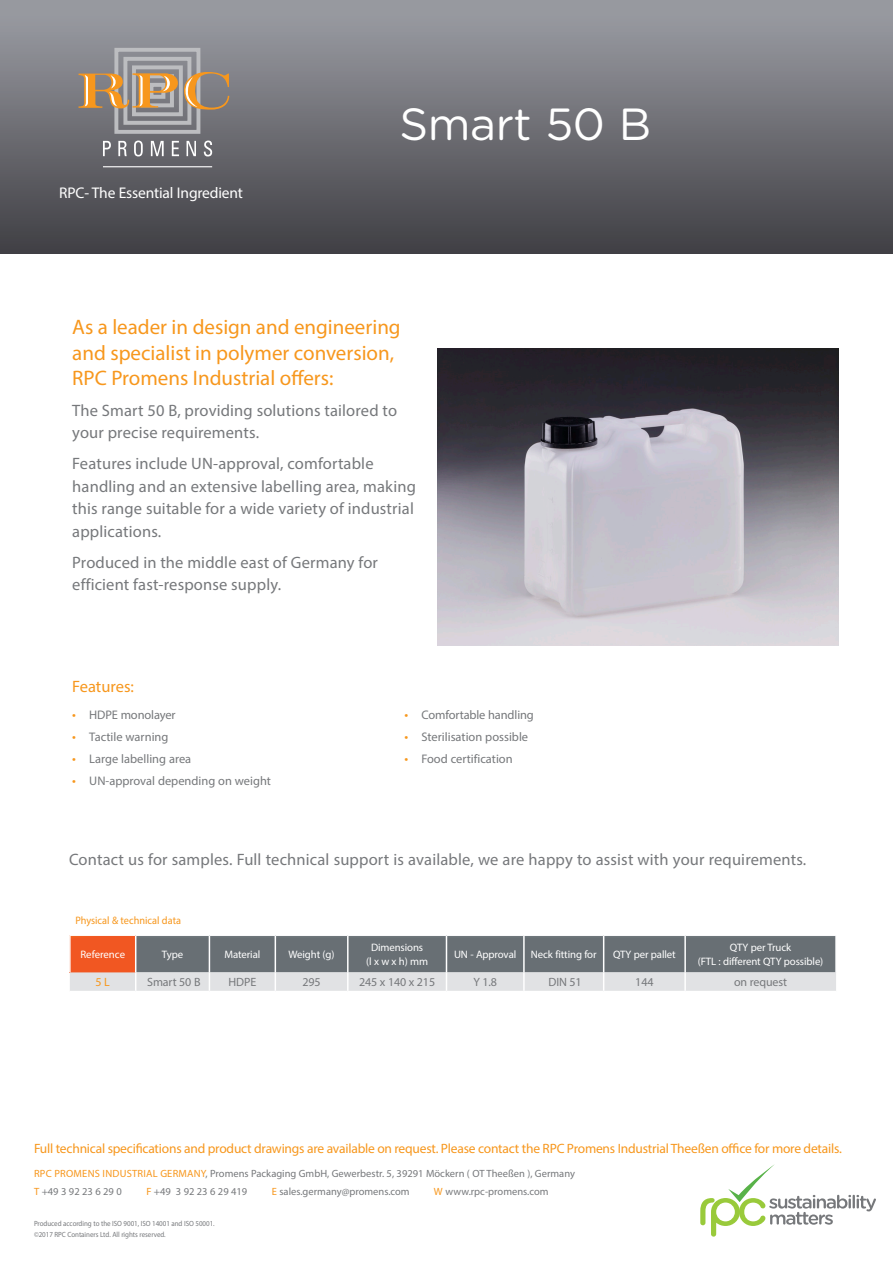
<style>
.page{position:relative;width:893px;height:1263px;background:#fff}
.page>*{position:absolute;margin:0;border:0;box-sizing:border-box;transform-origin:0 0}
.t1{font:45px "Gotham Rounded";letter-spacing:-.01em;color:#fff}
.t2{font:21px/25.2px "Myriad Pro";color:#f7971d}
.t3{font:16.5px/22.5px "Myriad Pro";letter-spacing:.01em;color:#76787b}
.t4{font:16.5px "Myriad Pro";color:#f7971d}
.t5{font:15.45px "Myriad Pro";letter-spacing:-.01em;color:#fff}
.t6{font:13.5px "Myriad Pro";letter-spacing:-.015em;color:#f7971d}
.t7{font:12.45px "Myriad Pro";color:#76787b}
.t8{font:12px "Myriad Pro";letter-spacing:-.01em;color:#76787b}
.t9{font:12px "Myriad Pro";color:#f7971d}
.t10{font:10.8px "Myriad Pro";letter-spacing:-.01em;color:#fff}
.t11{font:10.8px "Myriad Pro";color:#f7971d;scale:.95 1}
.t12{font:10.5px/18px "Myriad Pro";color:#76787b}
.t13{font:7.5px/10.5px "Myriad Pro";letter-spacing:-.005em;color:#76787b;scale:.93 1}
.s1{font-size:13.5px;color:#f7971d}
.s2{color:#f7971d}
</style>
<div class="page">
<svg style="left:700px;top:1164px;width:176px;height:72px"></svg>
<div style="left:0;top:0;width:893px;height:253px;background:linear-gradient(to bottom,#9d9fa6,#403f44)"></div>
<svg style="left:103px;top:141px;width:8px;height:15px"></svg>
<svg style="left:118px;top:141px;width:9px;height:15px"></svg>
<svg style="left:134px;top:141px;width:9px;height:15px"></svg>
<svg style="left:151px;top:141px;width:13px;height:15px"></svg>
<svg style="left:172px;top:141px;width:7px;height:15px"></svg>
<svg style="left:187px;top:141px;width:9px;height:15px"></svg>
<svg style="left:204px;top:141px;width:8px;height:16px"></svg>
<hr style="left:103px;top:166px;width:109px;height:1px;background:#fff">
<div style="left:114px;top:48px;width:86px;height:86px;border:4px solid #bcbdc0"></div>
<div style="left:123px;top:57px;width:68px;height:68px;border:4px solid #bcbdc0"></div>
<div style="left:132px;top:65px;width:51px;height:51px;border:4px solid #bcbdc0"></div>
<svg style="left:184px;top:72px;width:45px;height:38px;background:#a78e72"></svg>
<svg style="left:79px;top:73px;width:99px;height:37px;background:#ba9870"></svg>
<svg style="left:70px;top:935px;width:766px;height:56px;background:#9a9697"></svg>
<hr style="left:136px;top:934px;width:73px;height:2px;background:#fff">
<hr style="left:209px;top:934px;width:66px;height:2px;background:#fff">
<hr style="left:275px;top:934px;width:73px;height:2px;background:#fff">
<hr style="left:275px;top:936px;width:1px;height:36px;background:#fff">
<hr style="left:348px;top:934px;width:98px;height:2px;background:#fff">
<hr style="left:347px;top:936px;width:2px;height:36px;background:#fff">
<hr style="left:446px;top:934px;width:78px;height:2px;background:#fff">
<hr style="left:446px;top:936px;width:1px;height:36px;background:#fff">
<hr style="left:524px;top:934px;width:80px;height:2px;background:#fff">
<hr style="left:523px;top:936px;width:2px;height:36px;background:#fff">
<hr style="left:604px;top:934px;width:81px;height:2px;background:#fff">
<hr style="left:603px;top:936px;width:1px;height:36px;background:#fff">
<hr style="left:685px;top:934px;width:152px;height:2px;background:#fff">
<hr style="left:684px;top:936px;width:2px;height:36px;background:#fff">
<hr style="left:835px;top:936px;width:2px;height:36px;background:#fff">
<img style="left:438px;top:348px;width:401px;height:298px">
<p class="t5" style="left:59px;top:183px;width:185px">RPC- The Essential Ingredient</p>
<p class="t1" style="left:399px;top:93px;width:253px">Smart 50 B</p>
<p class="t2" style="left:72px;top:314px;width:330px">As a leader in design and engineering and specialist in polymer conversion,<br>RPC Promens Industrial offers:</p>
<p class="t3" style="left:72px;top:399px;width:326px">The Smart 50 B, providing solutions tailored to your precise requirements.</p>
<p class="t3" style="left:72px;top:452px;width:345px">Features include UN-approval, comfortable handling and an extensive labelling area, making this range suitable for a wide variety of industrial applications.</p>
<p class="t3" style="left:72px;top:551px;width:307px">Produced in the middle east of Germany for efficient fast-response supply.</p>
<p class="t4" style="left:72px;top:676px;width:63px">Features:</p>
<p class="t7" style="left:72px;top:707px;width:105px"><span class="s1">•</span> HDPE monolayer</p>
<p class="t7" style="left:72px;top:729px;width:98px"><span class="s1">•</span> Tactile warning</p>
<p class="t7" style="left:72px;top:751px;width:120px"><span class="s1">•</span> Large labelling area</p>
<p class="t7" style="left:72px;top:773px;width:200px"><span class="s1">•</span> UN-approval depending on weight</p>
<p class="t7" style="left:404px;top:707px;width:131px"><span class="s1">•</span> Comfortable handling</p>
<p class="t7" style="left:404px;top:729px;width:125px"><span class="s1">•</span> Sterilisation possible</p>
<p class="t7" style="left:404px;top:751px;width:110px"><span class="s1">•</span> Food certification</p>
<p class="t3" style="left:69px;top:848px;width:739px">Contact us for samples. Full technical support is available, we are happy to assist with your requirements.</p>
<p class="t11" style="left:75px;top:913px;width:113px">Physical &amp; technical data</p>
<p class="t10" style="left:80px;top:947px;width:46px">Reference</p>
<p class="t10" style="left:162px;top:947px;width:23px">Type</p>
<p class="t10" style="left:224px;top:947px;width:37px">Material</p>
<p class="t10" style="left:289px;top:947px;width:47px">Weight (g)</p>
<p class="t10" style="left:371px;top:940px;width:54px">Dimensions</p>
<p class="t10" style="left:366px;top:955px;width:63px">(l x w x h) mm</p>
<p class="t10" style="left:454px;top:947px;width:64px">UN - Approval</p>
<p class="t10" style="left:531px;top:947px;width:67px">Neck fitting for</p>
<p class="t10" style="left:613px;top:947px;width:64px">QTY per pallet</p>
<p class="t10" style="left:730px;top:940px;width:63px">QTY per Truck</p>
<p class="t10" style="left:698px;top:955px;width:127px">(FTL : different QTY possible)</p>
<p class="t9" style="left:96px;top:975px;width:16px">5 L</p>
<p class="t8" style="left:147px;top:975px;width:55px">Smart 50 B</p>
<p class="t8" style="left:228px;top:975px;width:29px">HDPE</p>
<p class="t8" style="left:302px;top:975px;width:20px">295</p>
<p class="t8" style="left:359px;top:975px;width:78px">245 x 140 x 215</p>
<p class="t8" style="left:473px;top:975px;width:25px">Y 1.8</p>
<p class="t8" style="left:548px;top:975px;width:35px">DIN 51</p>
<p class="t8" style="left:635px;top:975px;width:20px">144</p>
<p class="t8" style="left:734px;top:975px;width:54px">on request</p>
<p class="t6" style="left:34px;top:1140px;width:809px">Full technical specifications and product drawings are available on request. Please contact the RPC Promens Industrial Theeßen office for more details.</p>
<p class="t12" style="left:34px;top:1164px;width:542px"><span class="s2">RPC PROMENS INDUSTRIAL GERMANY</span>, Promens Packaging GmbH, Gewerbestr. 5, 39291 Möckern ( OT Theeßen ), Germany<br><span class="s2">T</span> +49 3 92 23 6 29 0</p>
<p class="t12" style="left:146px;top:1182px;width:102px"><span class="s2">F</span> +49 3 92 23 6 29 419</p>
<p class="t12" style="left:272px;top:1182px;width:139px"><span class="s2">E</span> sales.germany@promens.com</p>
<p class="t12" style="left:434px;top:1182px;width:116px"><span class="s2">W</span> www.rpc-promens.com</p>
<p class="t13" style="left:34px;top:1218px;width:196px">Produced according to the ISO 9001, ISO 14001 and ISO 50001. ©2017 RPC Containers Ltd. All rights reserved.</p>
</div>
